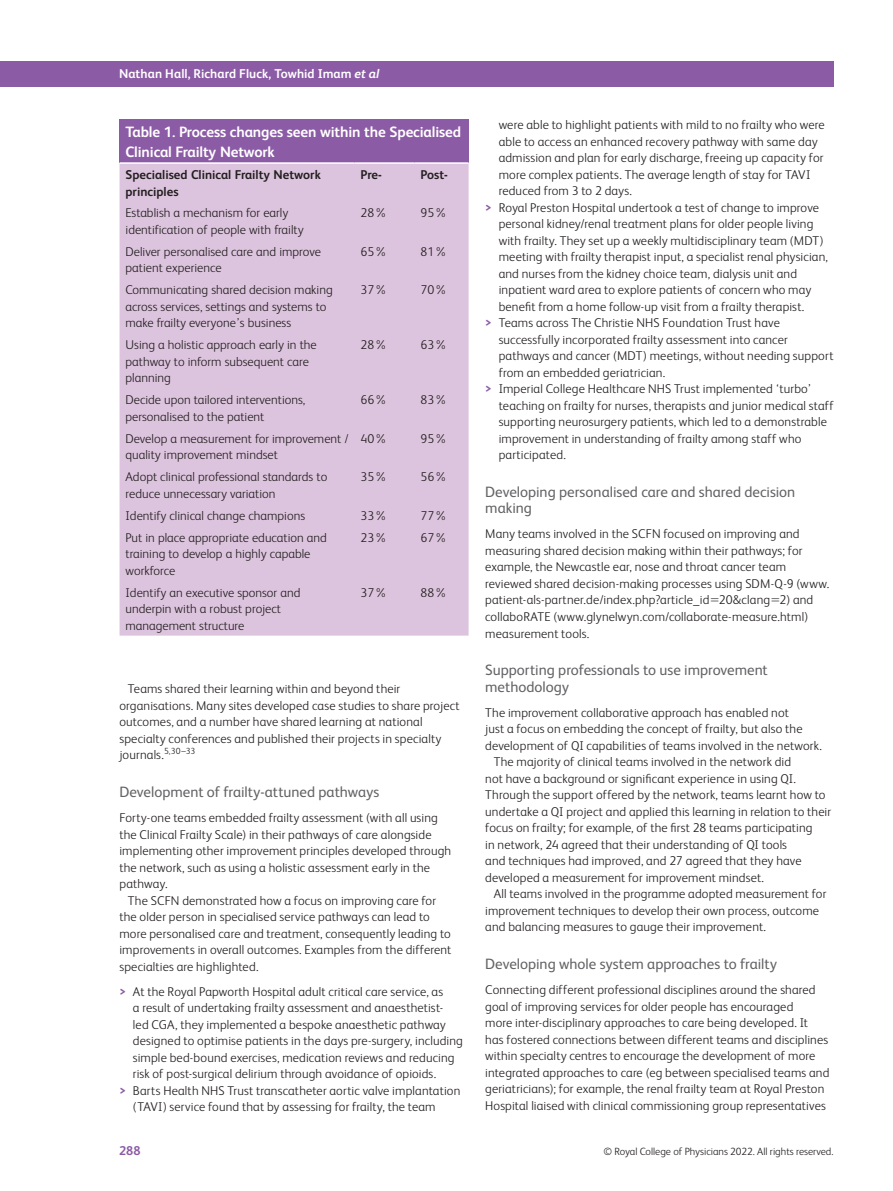
<style>
.page{position:relative;width:893px;height:1191px;background:#fff}
.page>*{position:absolute;margin:0;border:0;box-sizing:border-box;transform-origin:0 0}
.sec_H2{font:15px/16.5px "FS Albert";color:#636366}
.table-wrap_caption_P{font:700 15px/20.2px "FS Albert";letter-spacing:-.01em;color:#fff}
.body_sec_P_noIndent{font:300 12.75px/16.5px "FS Albert";letter-spacing:.01em;color:#231f20}
.body_sec_P_Indent{font:300 12.75px/16.5px "FS Albert";letter-spacing:.01em;color:#231f20}
.tbody_left{font:300 12.75px/16.5px "FS Albert";color:#231f20}
.thead_left{font:700 12.75px/16.5px "FS Albert";color:#231f20}
.t1{font:700 12.75px "FS Albert";letter-spacing:.005em;color:#fff}
.t2{font:700 12.75px "FS Albert";color:#8c5ba6}
.t3{font:300 10.5px "FS Albert";color:#231f20}
.body_sec_P_Indent-2{font:300 8.85px "FS Albert";color:#231f20}
.s1{font-style:italic}
.s2{font-weight:700;color:#8c5ba6}
</style>
<div class="page">
<div style="left:0;top:62px;width:833px;height:25px;background:#8c5ba6"></div>
<div style="left:120px;top:119px;width:349px;height:44px;background:#8c5ba6"></div>
<div style="left:120px;top:164px;width:349px;height:471px;background:#ddc4de"></div>
<hr style="left:120px;top:162px;width:235px;height:2px;background:#fff">
<hr style="left:355px;top:162px;width:60px;height:2px;background:#fff">
<hr style="left:415px;top:162px;width:54px;height:2px;background:#fff">
<p class="t1" style="left:119px;top:66px;width:262px">Nathan Hall, Richard Fluck, Towhid Imam <span class="s1">et al</span></p>
<p class="table-wrap_caption_P" style="left:126px;top:121px;width:337px">Table 1. Process changes seen within the Specialised<br>Clinical Frailty Network</p>
<p class="thead_left" style="left:126px;top:166px;width:197px">Specialised Clinical Frailty Network principles</p>
<p class="thead_left" style="left:361px;top:166px;width:23px">Pre-</p>
<p class="thead_left" style="left:421px;top:166px;width:29px">Post-</p>
<p class="tbody_left" style="left:126px;top:205px;width:180px">Establish a mechanism for early identification of people with frailty</p>
<p class="tbody_left" style="left:361px;top:205px;width:28px">28%</p>
<p class="tbody_left" style="left:421px;top:205px;width:28px">95%</p>
<p class="tbody_left" style="left:126px;top:243px;width:197px">Deliver personalised care and improve patient experience</p>
<p class="tbody_left" style="left:361px;top:243px;width:28px">65%</p>
<p class="tbody_left" style="left:421px;top:243px;width:28px">81%</p>
<p class="tbody_left" style="left:126px;top:282px;width:209px">Communicating shared decision making across services, settings and systems to make frailty everyone’s business</p>
<p class="tbody_left" style="left:361px;top:282px;width:28px">37%</p>
<p class="tbody_left" style="left:421px;top:282px;width:28px">70%</p>
<p class="tbody_left" style="left:126px;top:337px;width:193px">Using a holistic approach early in the pathway to inform subsequent care planning</p>
<p class="tbody_left" style="left:361px;top:337px;width:28px">28%</p>
<p class="tbody_left" style="left:421px;top:337px;width:28px">63%</p>
<p class="tbody_left" style="left:126px;top:391px;width:181px">Decide upon tailored interventions, personalised to the patient</p>
<p class="tbody_left" style="left:361px;top:391px;width:28px">66%</p>
<p class="tbody_left" style="left:421px;top:391px;width:28px">83%</p>
<p class="tbody_left" style="left:126px;top:430px;width:225px">Develop a measurement for improvement / quality improvement mindset</p>
<p class="tbody_left" style="left:361px;top:430px;width:28px">40%</p>
<p class="tbody_left" style="left:421px;top:430px;width:28px">95%</p>
<p class="tbody_left" style="left:126px;top:468px;width:203px">Adopt clinical professional standards to reduce unnecessary variation</p>
<p class="tbody_left" style="left:361px;top:468px;width:28px">35%</p>
<p class="tbody_left" style="left:421px;top:468px;width:28px">56%</p>
<p class="tbody_left" style="left:126px;top:507px;width:181px">Identify clinical change champions</p>
<p class="tbody_left" style="left:361px;top:507px;width:28px">33%</p>
<p class="tbody_left" style="left:421px;top:507px;width:28px">77%</p>
<p class="tbody_left" style="left:126px;top:529px;width:203px">Put in place appropriate education and training to develop a highly capable workforce</p>
<p class="tbody_left" style="left:361px;top:529px;width:28px">23%</p>
<p class="tbody_left" style="left:421px;top:529px;width:28px">67%</p>
<p class="tbody_left" style="left:126px;top:584px;width:176px">Identify an executive sponsor and underpin with a robust project management structure</p>
<p class="tbody_left" style="left:361px;top:584px;width:28px">37%</p>
<p class="tbody_left" style="left:421px;top:584px;width:28px">88%</p>
<p class="body_sec_P_Indent" style="left:119px;top:680px;width:342px;text-indent:9px">Teams shared their learning within and beyond their organisations. Many sites developed case studies to share project outcomes, and a number have shared learning at national specialty conferences and published their projects in specialty journals.</p>
<p class="body_sec_P_Indent-2" style="left:164px;top:745px;width:33px">5,30–33</p>
<p class="sec_H2" style="left:119px;top:783px;width:261px">Development of frailty-attuned pathways</p>
<p class="body_sec_P_noIndent" style="left:119px;top:809px;width:333px">Forty-one teams embedded frailty assessment (with all using the Clinical Frailty Scale) in their pathways of care alongside implementing other improvement principles developed through the network, such as using a holistic assessment early in the pathway.</p>
<p class="body_sec_P_Indent" style="left:119px;top:892px;width:333px;text-indent:9px">The SCFN demonstrated how a focus on improving care for the older person in specialised service pathways can lead to more personalised care and treatment, consequently leading to improvements in overall outcomes. Examples from the different specialties are highlighted.</p>
<p class="body_sec_P_noIndent" style="left:133px;top:983px;width:331px;text-indent:-14px"><span class="s2">&gt;</span> At the Royal Papworth Hospital adult critical care service, as<br>a result of undertaking frailty assessment and anaesthetist-<br>led CGA, they implemented a bespoke anaesthetic pathway designed to optimise patients in the days pre-surgery, including simple bed-bound exercises, medication reviews and reducing risk of post-surgical delirium through avoidance of opioids.</p>
<p class="body_sec_P_noIndent" style="left:133px;top:1082px;width:329px;text-indent:-14px"><span class="s2">&gt;</span> Barts Health NHS Trust transcatheter aortic valve implantation (TAVI) service found that by assessing for frailty, the team</p>
<p class="body_sec_P_noIndent" style="left:499px;top:116px;width:328px">were able to highlight patients with mild to no frailty who were able to access an enhanced recovery pathway with same day admission and plan for early discharge, freeing up capacity for more complex patients. The average length of stay for TAVI reduced from 3 to 2 days.</p>
<p class="body_sec_P_noIndent" style="left:499px;top:199px;width:331px;text-indent:-14px"><span class="s2">&gt;</span> Royal Preston Hospital undertook a test of change to improve personal kidney/renal treatment plans for older people living with frailty. They set up a weekly multidisciplinary team (MDT) meeting with frailty therapist input, a specialist renal physician, and nurses from the kidney choice team, dialysis unit and inpatient ward area to explore patients of concern who may benefit from a home follow-up visit from a frailty therapist.</p>
<p class="body_sec_P_noIndent" style="left:499px;top:314px;width:336px;text-indent:-14px"><span class="s2">&gt;</span> Teams across The Christie NHS Foundation Trust have successfully incorporated frailty assessment into cancer pathways and cancer (MDT) meetings, without needing support from an embedded geriatrician.</p>
<p class="body_sec_P_noIndent" style="left:499px;top:380px;width:337px;text-indent:-14px"><span class="s2">&gt;</span> Imperial College Healthcare NHS Trust implemented ‘turbo’ teaching on frailty for nurses, therapists and junior medical staff supporting neurosurgery patients, which led to a demonstrable improvement in understanding of frailty among staff who participated.</p>
<p class="sec_H2" style="left:485px;top:483px;width:312px">Developing personalised care and shared decision making</p>
<p class="body_sec_P_noIndent" style="left:485px;top:526px;width:346px">Many teams involved in the SCFN focused on improving and measuring shared decision making within their pathways; for example, the Newcastle ear, nose and throat cancer team reviewed shared decision-making processes using SDM-Q-9 (www. patient-als-partner.de/index.php?article_id 20&amp;clang 2) and collaboRATE (www.glynelwyn.com/collaborate-measure.html) measurement tools.</p>
<p class="sec_H2" style="left:485px;top:662px;width:284px">Supporting professionals to use improvement methodology</p>
<p class="body_sec_P_noIndent" style="left:485px;top:704px;width:338px">The improvement collaborative approach has enabled not<br>just a focus on embedding the concept of frailty, but also the development of QI capabilities of teams involved in the network.</p>
<p class="body_sec_P_Indent" style="left:485px;top:753px;width:347px;text-indent:9px">The majority of clinical teams involved in the network did<br>not have a background or significant experience in using QI.<br>Through the support offered by the network, teams learnt how to undertake a QI project and applied this learning in relation to their focus on frailty; for example, of the first 28 teams participating<br>in network, 24 agreed that their understanding of QI tools<br>and techniques had improved, and 27 agreed that they have developed a measurement for improvement mindset.</p>
<p class="body_sec_P_Indent" style="left:485px;top:885px;width:343px;text-indent:9px">All teams involved in the programme adopted measurement for improvement techniques to develop their own process, outcome and balancing measures to gauge their improvement.</p>
<p class="sec_H2" style="left:485px;top:955px;width:293px">Developing whole system approaches to frailty</p>
<p class="body_sec_P_noIndent" style="left:485px;top:981px;width:346px">Connecting different professional disciplines around the shared goal of improving services for older people has encouraged<br>more inter-disciplinary approaches to care being developed. It has fostered connections between different teams and disciplines within specialty centres to encourage the development of more integrated approaches to care (eg between specialised teams and geriatricians); for example, the renal frailty team at Royal Preston Hospital liaised with clinical commissioning group representatives</p>
<p class="t2" style="left:119px;top:1143px;width:23px">288</p>
<p class="t3" style="left:604px;top:1145px;width:231px">© Royal College of Physicians 2022. All rights reserved.</p>
</div>
